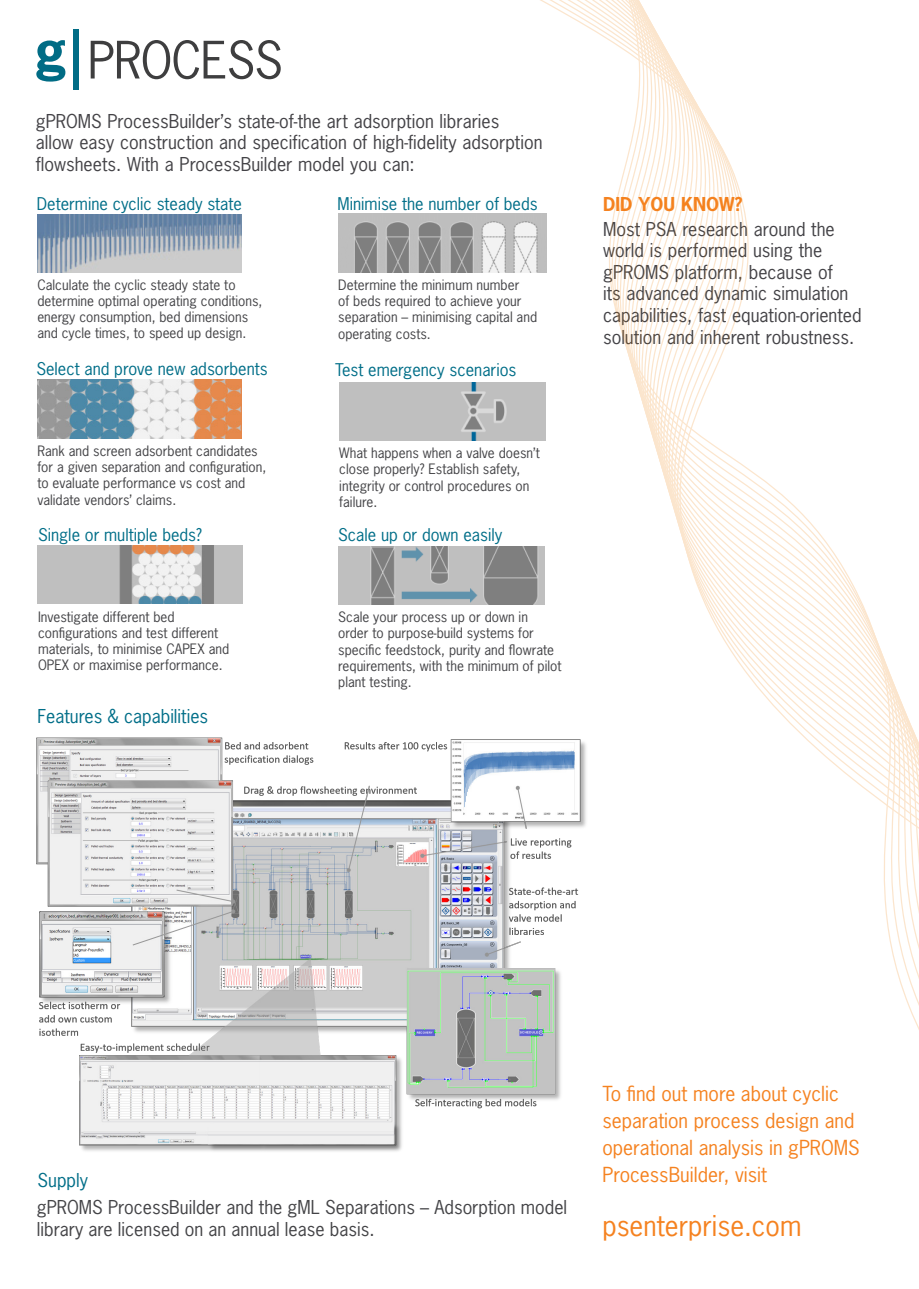
<style>
.page{position:relative;width:919px;height:1289px;background:#fff}
.page>*{position:absolute;margin:0;border:0;box-sizing:border-box;transform-origin:0 0}
.t1{font:27px "News Gothic Std";color:#f58220}
.t2{font:19.5px/27px "News Gothic Std";color:#f58220}
.body{font:18px/21.6px "News Gothic Std";color:#434246}
.t3{font:18px/21.6px "News Gothic Std";color:#434346}
.t4{font:18px "News Gothic Std";color:#006e88}
.body-2{font:700 18px "News Gothic Std";color:#f58220}
.t5{font:16.5px "News Gothic Std";color:#006e88}
.t6{font:13.5px/16.2px "News Gothic Std";color:#434346}
</style>
<div class="page">
<div style="left:73px;top:29px;width:5px;height:60px;background:#006c85"></div>
<svg style="left:36px;top:40px;width:29px;height:42px"></svg>
<svg style="left:91px;top:40px;width:190px;height:39px"></svg>
<img style="left:38px;top:214px;width:204px;height:59px">
<img style="left:338px;top:214px;width:171px;height:58px">
<img style="left:339px;top:382px;width:170px;height:58px">
<img style="left:38px;top:380px;width:204px;height:58px">
<img style="left:38px;top:545px;width:204px;height:58px">
<img style="left:338px;top:546px;width:171px;height:58px">
<img style="left:36px;top:737px;width:473px;height:415px">
<svg style="left:509px;top:0;width:409px;height:1074px"></svg>
<p class="body" style="left:36px;top:110px;width:508px">gPROMS ProcessBuilder’s state-of-the art adsorption libraries<br>allow easy construction and specification of high-fidelity adsorption flowsheets. With a ProcessBuilder model you can:</p>
<p class="t5" style="left:37px;top:193px;width:206px">Determine cyclic steady state</p>
<p class="t6" style="left:37px;top:276px;width:226px">Calculate the cyclic steady state to determine optimal operating conditions, energy consumption, bed dimensions and cycle times, to speed up design.</p>
<p class="t5" style="left:36px;top:358px;width:233px">Select and prove new adsorbents</p>
<p class="t6" style="left:37px;top:443px;width:230px">Rank and screen adsorbent candidates for a given separation and configuration, to evaluate performance vs cost and validate vendors’ claims.</p>
<p class="t5" style="left:38px;top:524px;width:165px">Single or multiple beds?</p>
<p class="t6" style="left:38px;top:608px;width:193px">Investigate different bed configurations and test different materials, to minimise CAPEX and<br>OPEX or maximise performance.</p>
<p class="t4" style="left:37px;top:704px;width:172px">Features &amp; capabilities</p>
<p class="t5" style="left:337px;top:193px;width:201px">Minimise the number of beds</p>
<p class="t6" style="left:338px;top:276px;width:200px">Determine the minimum number<br>of beds required to achieve your separation – minimising capital and operating costs.</p>
<p class="t5" style="left:335px;top:359px;width:183px">Test emergency scenarios</p>
<p class="t6" style="left:339px;top:445px;width:202px">What happens when a valve doesn’t close properly? Establish safety, integrity or control procedures on failure.</p>
<p class="t5" style="left:338px;top:524px;width:165px">Scale up or down easily</p>
<p class="t6" style="left:338px;top:609px;width:225px">Scale your process up or down in order to purpose-build systems for specific feedstock, purity and flowrate requirements, with the minimum of pilot plant testing.</p>
<p class="body-2" style="left:603px;top:192px;width:141px">DID YOU KNOW?</p>
<p class="body" style="left:603px;top:218px;width:260px">Most PSA research around the world is performed using the gPROMS platform, because of<br>its advanced dynamic simulation capabilities, fast equation-oriented solution and inherent robustness.</p>
<p class="t4" style="left:38px;top:1168px;width:52px">Supply</p>
<p class="t3" style="left:37px;top:1196px;width:532px">gPROMS ProcessBuilder and the gML Separations – Adsorption model library are licensed on an annual lease basis.</p>
<p class="t2" style="left:602px;top:1079px;width:259px">To find out more about cyclic separation process design and operational analysis in gPROMS<br>ProcessBuilder, visit</p>
<p class="t1" style="left:602px;top:1208px;width:200px">psenterprise.com</p>
</div>
